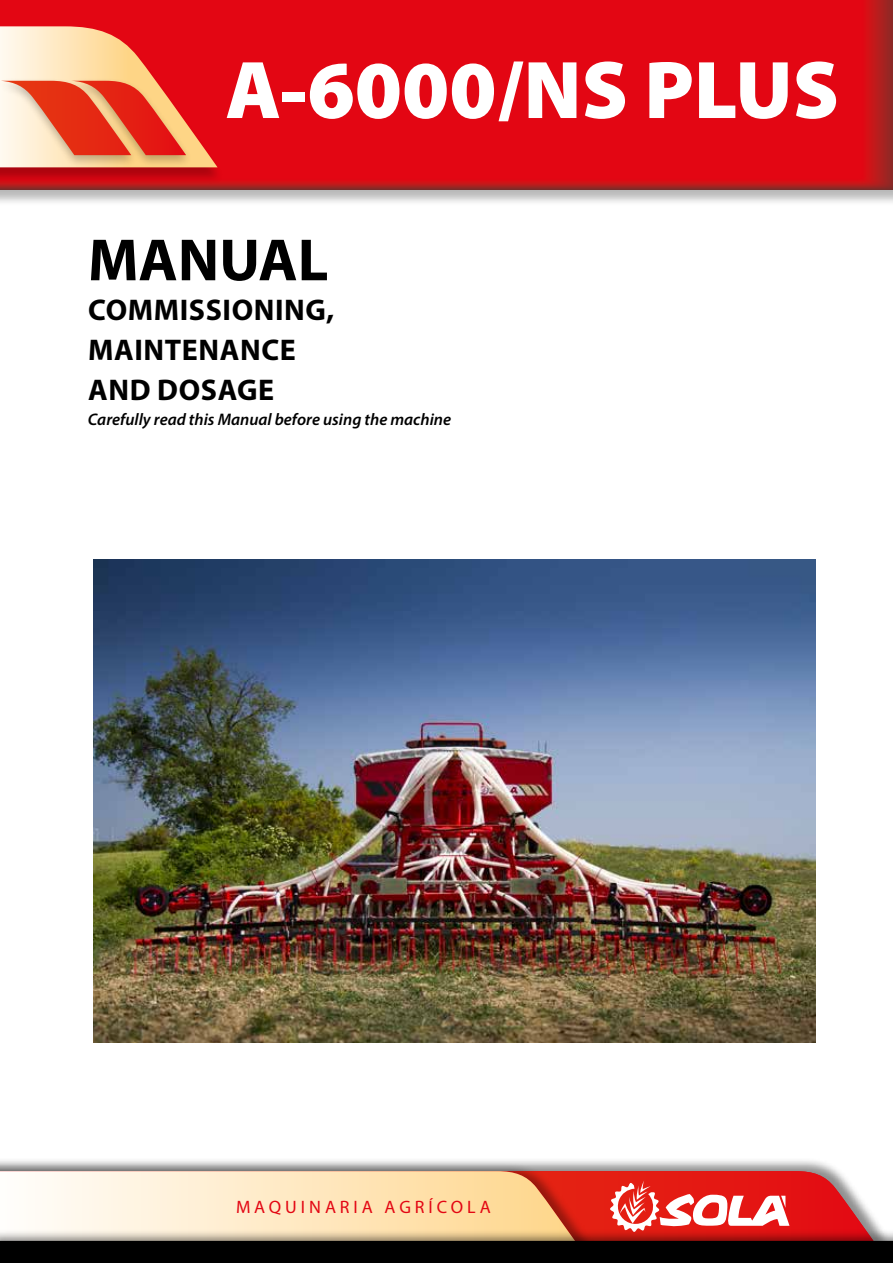
<style>
.page{position:relative;width:893px;height:1263px;background:#fff}
.page>*{position:absolute;margin:0;border:0;box-sizing:border-box;transform-origin:0 0}
.t1{font:900 82.5px "Myriad Pro";color:#fff}
.t2{font:700 60px "Myriad Pro";color:#000}
.t3{font:700 30px/40px "Myriad Pro";letter-spacing:.02em;color:#000}
.t4{font:18px "Myriad Pro";letter-spacing:.22em;color:#e30613}
.t5{font:italic 600 16.8px "Myriad Pro";color:#000}
</style>
<div class="page">
<img style="left:93px;top:559px;width:722px;height:483px">
<div style="left:0;top:0;width:893px;height:206px;background:#000;opacity:.28"></div>
<img style="left:0;top:0;width:893px;height:189px">
<div style="left:0;top:27px;width:224px;height:157px;background:#000;opacity:.25"></div>
<svg style="left:0;top:26px;width:218px;height:141px;background:#ef7f66"></svg>
<div style="left:0;top:1157px;width:892px;height:93px;background:#000;opacity:.44"></div>
<div style="left:0;top:1162px;width:595px;height:93px;background:#000;opacity:.34"></div>
<svg style="left:0;top:1171px;width:893px;height:92px;background:#b58270"></svg>
<h1 class="t1" style="left:226px;top:35px;width:615px">A-6000/NS PLUS</h1>
<h2 class="t2" style="left:88px;top:221px;width:242px">MANUAL</h2>
<h3 class="t3" style="left:88px;top:289px;width:247px">COMMISSIONING,<br>MAINTENANCE<br>AND DOSAGE</h3>
<p class="t5" style="left:88px;top:409px;width:365px">Carefully read this Manual before using the machine</p>
<p class="t4" style="left:236px;top:1196px;width:256px">MAQUINARIA AGRÍCOLA</p>
</div>
